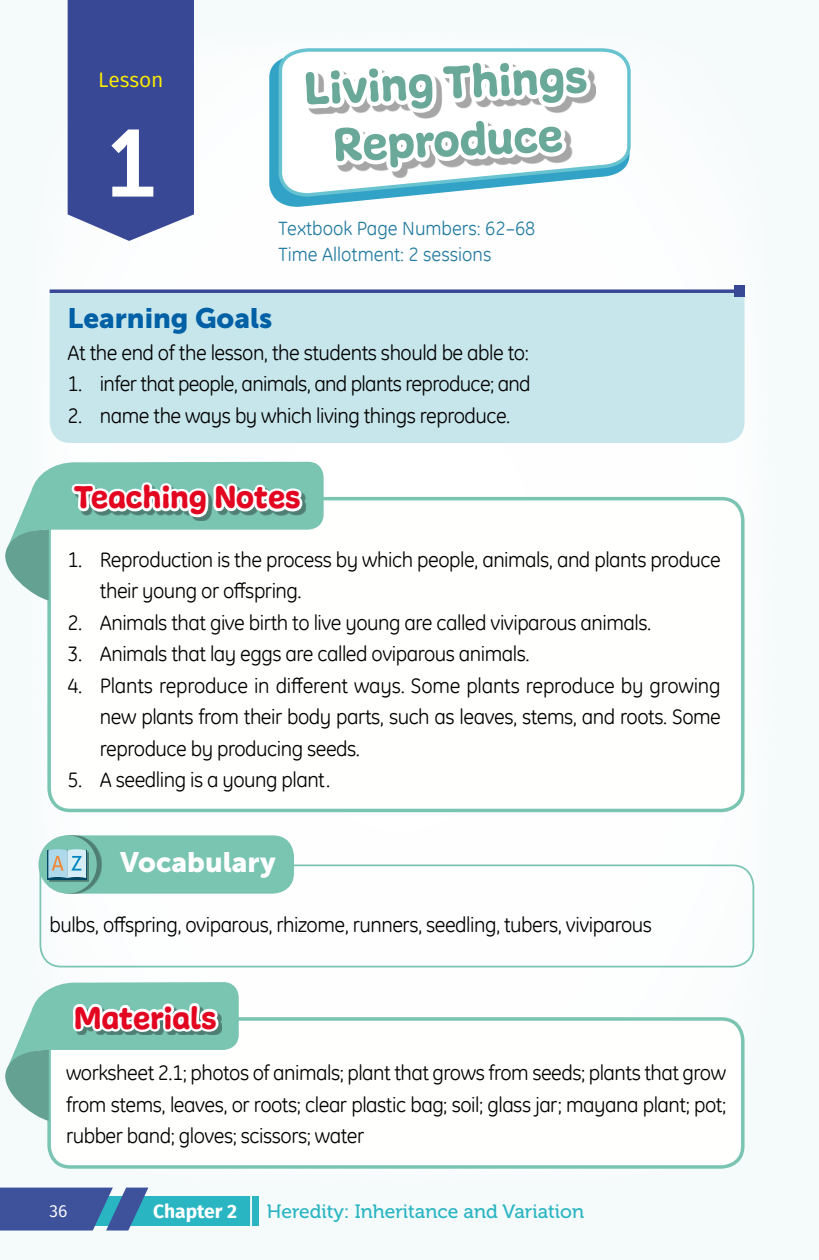
<style>
.page{position:relative;width:819px;height:1260px;background:#f5fafb}
.page>*{position:absolute;margin:0;border:0;box-sizing:border-box;transform-origin:0 0}
.t1{font:94.5px "Museo Slab 700";color:#fff}
.t2{font:49px/57.8px "Freude";color:#6aa99a;text-align:center}
.t3{font:33.6px "Freude";color:#e20620}
.t4{font:28px "Museo Sans 900";color:#0060a5}
.t5{font:28px "Museo Sans 900";color:#fff}
.t6{font:21px/31.5px "GE Inspira";letter-spacing:-.025em;color:#000;text-align:justify}
.t7{font:21px "Fira Sans";letter-spacing:-.01em;color:#ffed00}
.t8{font:19.25px/26.2px "GE Inspira";color:#237ba0}
.t9{font:19.25px "Museo 500";color:#29b5c2}
.t10{font:700 19.25px "Fira Sans";color:#fff}
.t11{font:17.5px "Fira Sans";color:#fff}
</style>
<div class="page">
<div style="left:90px;top:1197px;width:168px;height:29px;background:#29b5c2"></div>
<hr style="left:250px;top:1196px;width:2px;height:30px;background:#fff">
<div style="left:25px;top:25px;width:751px;height:1163px;background:#fff;border-radius:15px"></div>
<div style="left:594px;top:293px;width:150px;height:150px;background:#c7e6eb"></div>
<svg style="left:594px;top:48px;width:37px;height:130px"></svg>
<div style="left:734px;top:285px;width:10px;height:12px;background:#384895"></div>
<svg style="left:594px;top:289px;width:140px;height:4px"></svg>
<div style="left:47px;top:497px;width:697px;height:315px;border:4px solid #7ac4b2;border-radius:21px"></div>
<svg style="left:5px;top:0;width:589px;height:601px"></svg>
<svg style="left:39px;top:864px;width:716px;height:104px"></svg>
<div style="left:43px;top:835px;width:59px;height:59px;background:#f9fcfc"></div>
<div style="left:38px;top:835px;width:59px;height:59px;background:#7ac4b2;border-radius:50%"></div>
<div style="left:47px;top:850px;width:40px;height:30px;background:#004561"></div>
<svg style="left:48px;top:835px;width:246px;height:59px;background:#7fc3b5"></svg>
<div style="left:47px;top:1017px;width:697px;height:152px;border:4px solid #7ac4b2;border-radius:21px"></div>
<svg style="left:0;top:982px;width:239px;height:249px"></svg>
<p class="t7" style="left:98px;top:64px;width:67px">Lesson</p>
<h1 class="t1" style="left:108px;top:110px;width:49px">1</h1>
<h2 class="t2" style="left:303px;top:59px;width:285px;rotate:-2deg">Living Things<br>Reproduce</h2>
<p class="t8" style="left:278px;top:215px;width:258px">Textbook Page Numbers: 62–68<br>Time Allotment: 2 sessions</p>
<h3 class="t4" style="left:68px;top:302px;width:206px">Learning Goals</h3>
<p class="t6" style="left:68px;top:336px;width:462px">At the end of the lesson, the students should be able to:</p>
<p class="t6" style="left:68px;top:368px;width:464px">1. infer that people, animals, and plants reproduce; and</p>
<p class="t6" style="left:68px;top:399px;width:444px">2. name the ways by which living things reproduce.</p>
<h3 class="t3" style="left:74px;top:477px;width:228px">Teaching Notes</h3>
<p class="t6" style="left:100px;top:543px;width:622px;text-indent:-32px">1. Reproduction is the process by which people, animals, and plants produce their young or offspring.</p>
<p class="t6" style="left:68px;top:606px;width:585px">2. Animals that give birth to live young are called viviparous animals.</p>
<p class="t6" style="left:68px;top:638px;width:463px">3. Animals that lay eggs are called oviparous animals.</p>
<p class="t6" style="left:100px;top:669px;width:622px;text-indent:-32px">4. Plants reproduce in different ways. Some plants reproduce by growing new plants from their body parts, such as leaves, stems, and roots. Some reproduce by producing seeds.</p>
<p class="t6" style="left:68px;top:764px;width:264px">5. A seedling is a young plant.</p>
<h3 class="t5" style="left:120px;top:846px;width:157px">Vocabulary</h3>
<p class="t6" style="left:49px;top:908px;width:604px">bulbs, offspring, oviparous, rhizome, runners, seedling, tubers, viviparous</p>
<h3 class="t3" style="left:74px;top:997px;width:144px">Materials</h3>
<p class="t6" style="left:66px;top:1057px;width:661px">worksheet 2.1; photos of animals; plant that grows from seeds; plants that grow from stems, leaves, or roots; clear plastic bag; soil; glass jar; mayana plant; pot; rubber band; gloves; scissors; water</p>
<p class="t11" style="left:50px;top:1198px;width:19px">36</p>
<p class="t10" style="left:153px;top:1195px;width:85px">Chapter 2</p>
<p class="t9" style="left:267px;top:1201px;width:319px">Heredity: Inheritance and Variation</p>
</div>
